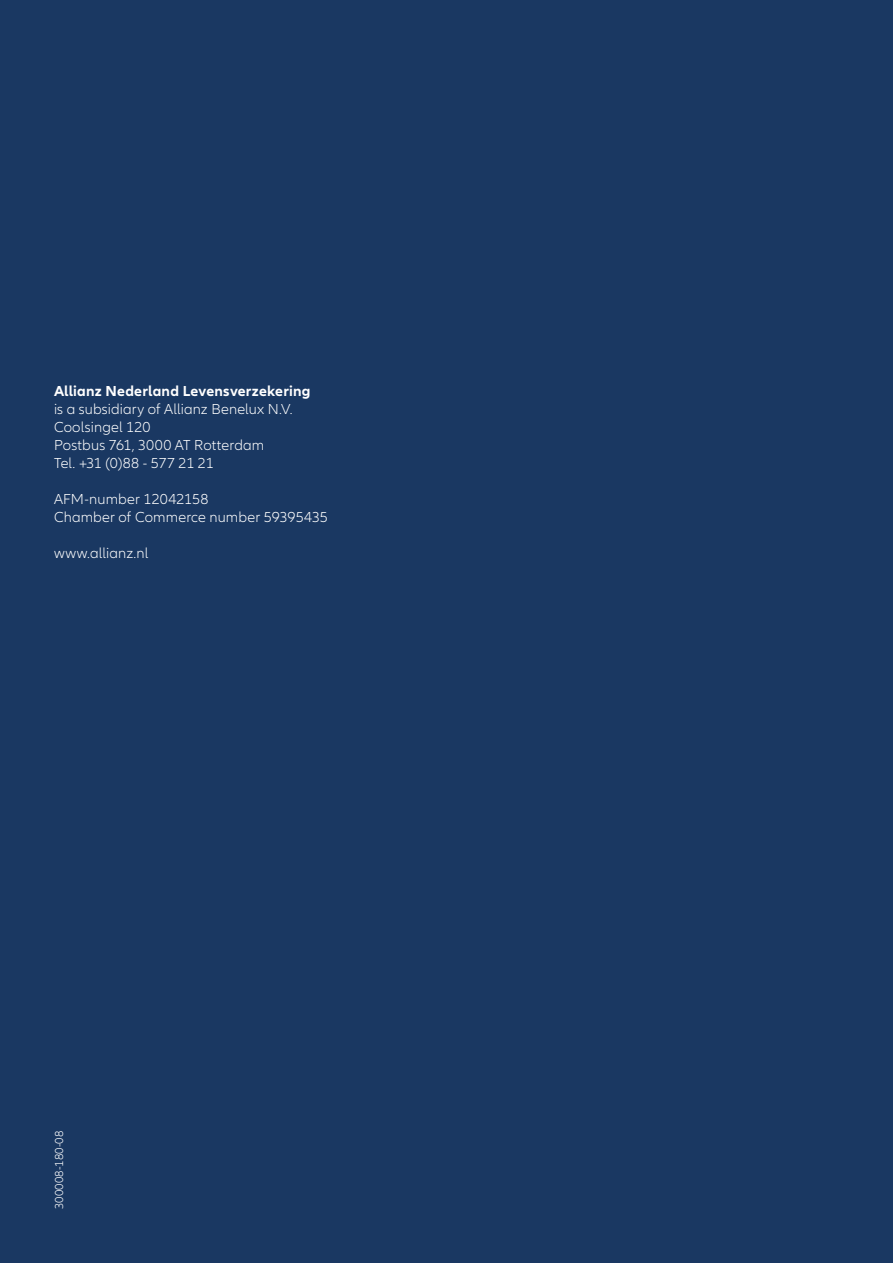
<style>
.page{position:relative;width:893px;height:1263px;background:#1a3862}
.page>*{position:absolute;margin:0;border:0;box-sizing:border-box;transform-origin:0 0}
.Copy{font:300 15px "Allianz Neo";letter-spacing:.005em;color:#fff}
.Copy-2{font:700 15px "Allianz Neo";letter-spacing:.015em;color:#fff}
.Copy-3{font:300 15px "Allianz Neo";letter-spacing:-.015em;color:#fff}
.Druknummer{font:300 12px "Allianz Neo";color:#fff}
</style>
<div class="page">
<p class="Copy-2" style="left:54px;top:382px;width:258px">Allianz Nederland Levensverzekering</p>
<p class="Copy" style="left:54px;top:401px;width:240px">is a subsidiary of Allianz Benelux N.V.</p>
<p class="Copy" style="left:54px;top:419px;width:98px">Coolsingel 120</p>
<p class="Copy" style="left:54px;top:437px;width:212px">Postbus 761, 3000 AT Rotterdam</p>
<p class="Copy-3" style="left:54px;top:455px;width:161px">Tel. +31 (0)88 - 577 21 21</p>
<p class="Copy" style="left:54px;top:491px;width:156px">AFM-number 12042158</p>
<p class="Copy" style="left:54px;top:509px;width:275px">Chamber of Commerce number 59395435</p>
<p class="Copy" style="left:54px;top:545px;width:96px">www.allianz.nl</p>
<p class="Druknummer" style="left:52px;top:1209px;width:79px;rotate:-90deg">300008-180-08</p>
</div>
